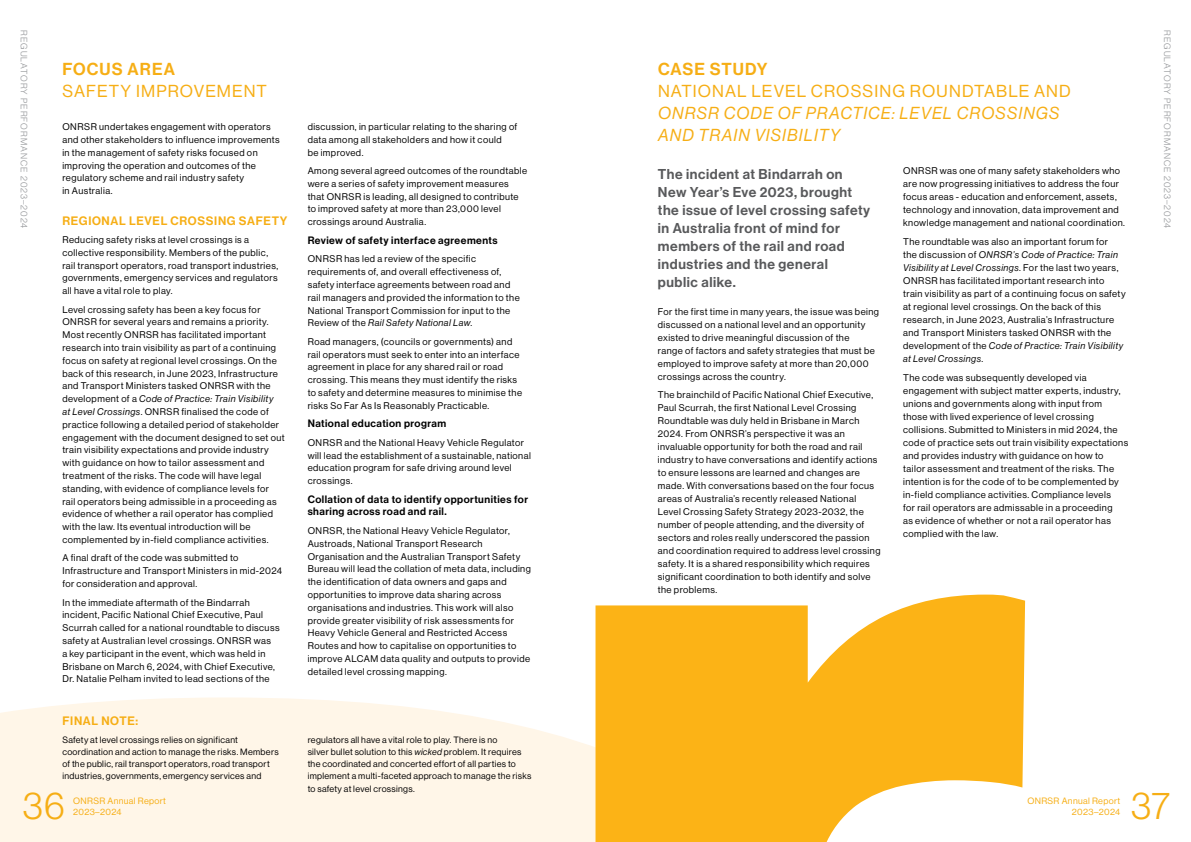
<style>
.page{position:relative;width:1191px;height:842px;background:#fff}
.page>*{position:absolute;margin:0;border:0;box-sizing:border-box;transform-origin:0 0}
.t1{font:38px "N Haas Grotesk DS Pro 45 Lt";color:#f6ae15}
.t2{font:17px/22px "N Haas Grotesk DS Pro 56 It";letter-spacing:.065em;color:#f6ae15}
.t3{font:17px "N Haas Grotesk DS Pro 55 Rg";letter-spacing:.065em;color:#f6ae15}
.t4{font:17px "N Haas Grotesk DS Pro 65 Md";letter-spacing:.06em;color:#f6ae15}
.t5{font:14px/18px "N Haas Grotesk DS Pro 65 Md";letter-spacing:.04em;color:#58595b}
.t6{font:12px "N Haas Grotesk DS Pro 65 Md";letter-spacing:.055em;color:#f6ae15}
.t7{font:10.5px/12.8px "N Haas Grotesk DS Pro 65 Md";letter-spacing:.045em;color:#000}
.t8{font:9.5px/12.8px "N Haas Grotesk DS Pro 55 Rg";letter-spacing:.045em;color:#000}
.t9{font:9.5px/13px "N Haas Grotesk DS Pro 56 It";letter-spacing:.045em;color:#000}
.t10{font:9px/12px "N Haas Grotesk DS Pro 55 Rg";letter-spacing:.035em;color:#000}
.t11{font:9px "N Haas Grotesk DS Pro 45 Lt";letter-spacing:.115em;color:#939598}
.t12{font:9px/11px "N Haas Grotesk DS Pro 55 Rg";letter-spacing:.04em;color:#f6ae15}
.s1{font-family:"N Haas Grotesk DS Pro 55 Rg"}
.s2{font-family:"N Haas Grotesk DS Pro 56 It"}
</style>
<div class="page">
<svg style="left:0;top:697px;width:595px;height:145px;background:#fff6e9"></svg>
<svg style="left:595px;top:595px;width:430px;height:247px;fill:#fcb316"></svg>
<p class="t11" style="left:29px;top:30px;width:200px;rotate:90deg">REGULATORY PERFORMANCE 2023–2024</p>
<p class="t11" style="left:1172px;top:30px;width:200px;rotate:90deg">REGULATORY PERFORMANCE 2023–2024</p>
<h2 class="t4" style="left:62px;top:60px;width:114px">FOCUS AREA</h2>
<h2 class="t3" style="left:62px;top:82px;width:206px">SAFETY IMPROVEMENT</h2>
<p class="t8" style="left:62px;top:120px;width:219px">ONRSR undertakes engagement with operators and other stakeholders to influence improvements in the management of safety risks focused on improving the operation and outcomes of the regulatory scheme and rail industry safety<br>in Australia.</p>
<p class="t6" style="left:62px;top:213px;width:226px">REGIONAL LEVEL CROSSING SAFETY</p>
<p class="t8" style="left:62px;top:233px;width:217px">Reducing safety risks at level crossings is a collective responsibility. Members of the public, rail transport operators, road transport industries, governments, emergency services and regulators all have a vital role to play.</p>
<p class="t8" style="left:62px;top:303px;width:217px">Level crossing safety has been a key focus for ONRSR for several years and remains a priority.<br>Most recently ONRSR has facilitated important research into train visibility as part of a continuing focus on safety at regional level crossings. On the back of this research, in June 2023, Infrastructure and Transport Ministers tasked ONRSR with the</p>
<p class="t9" style="left:62px;top:392px;width:212px"><span class="s1">development of a</span> Code of Practice: Train Visibility</p>
<p class="t8" style="left:62px;top:405px;width:224px"><span class="s2">at Level Crossings</span>. ONRSR finalised the code of practice following a detailed period of stakeholder engagement with the document designed to set out train visibility expectations and provide industry with guidance on how to tailor assessment and treatment of the risks. The code will have legal standing, with evidence of compliance levels for<br>rail operators being admissible in a proceeding as evidence of whether a rail operator has complied with the law. Its eventual introduction will be complemented by in-field compliance activities.</p>
<p class="t8" style="left:62px;top:552px;width:221px">A final draft of the code was submitted to<br>Infrastructure and Transport Ministers in mid-2024 for consideration and approval.</p>
<p class="t8" style="left:62px;top:596px;width:219px">In the immediate aftermath of the Bindarrah incident, Pacific National Chief Executive, Paul Scurrah called for a national roundtable to discuss safety at Australian level crossings. ONRSR was<br>a key participant in the event, which was held in Brisbane on March 6, 2024, with Chief Executive, Dr. Natalie Pelham invited to lead sections of the</p>
<h2 class="t4" style="left:658px;top:60px;width:111px">CASE STUDY</h2>
<h2 class="t3" style="left:658px;top:82px;width:414px">NATIONAL LEVEL CROSSING ROUNDTABLE AND</h2>
<h2 class="t2" style="left:658px;top:103px;width:403px">ONRSR CODE OF PRACTICE: LEVEL CROSSINGS<br>AND TRAIN VISIBILITY</h2>
<h3 class="t5" style="left:658px;top:166px;width:214px">The incident at Bindarrah on<br>New Year’s Eve 2023, brought the issue of level crossing safety in Australia front of mind for members of the rail and road industries and the general public alike.</h3>
<p class="t8" style="left:658px;top:305px;width:223px">For the first time in many years, the issue was being discussed on a national level and an opportunity existed to drive meaningful discussion of the<br>range of factors and safety strategies that must be employed to improve safety at more than 20,000 crossings across the country.</p>
<p class="t8" style="left:658px;top:388px;width:224px">The brainchild of Pacific National Chief Executive, Paul Scurrah, the first National Level Crossing Roundtable was duly held in Brisbane in March 2024. From ONRSR’s perspective it was an invaluable opportunity for both the road and rail industry to have conversations and identify actions to ensure lessons are learned and changes are made. With conversations based on the four focus areas of Australia’s recently released National Level Crossing Safety Strategy 2023-2032, the number of people attending, and the diversity of sectors and roles really underscored the passion and coordination required to address level crossing safety. It is a shared responsibility which requires significant coordination to both identify and solve the problems.</p>
<p class="t8" style="left:308px;top:120px;width:211px">discussion, in particular relating to the sharing of data among all stakeholders and how it could<br>be improved.</p>
<p class="t8" style="left:308px;top:164px;width:221px">Among several agreed outcomes of the roundtable were a series of safety improvement measures that ONRSR is leading, all designed to contribute to improved safety at more than 23,000 level crossings around Australia.</p>
<p class="t7" style="left:308px;top:234px;width:191px">Review of safety interface agreements</p>
<p class="t8" style="left:308px;top:253px;width:213px">ONRSR has led a review of the specific requirements of, and overall effectiveness of, safety interface agreements between road and rail managers and provided the information to the National Transport Commission for input to the</p>
<p class="t9" style="left:308px;top:317px;width:166px"><span class="s1">Review of the</span> Rail Safety National Law<span class="s1">.</span></p>
<p class="t8" style="left:308px;top:335px;width:216px">Road managers, (councils or governments) and rail operators must seek to enter into an interface agreement in place for any shared rail or road crossing. This means they must identify the risks to safety and determine measures to minimise the risks So Far As Is Reasonably Practicable.</p>
<p class="t7" style="left:308px;top:417px;width:140px">National education program</p>
<p class="t8" style="left:308px;top:436px;width:225px">ONRSR and the National Heavy Vehicle Regulator will lead the establishment of a sustainable, national education program for safe driving around level crossings.</p>
<p class="t7" style="left:308px;top:493px;width:222px">Collation of data to identify opportunities for sharing across road and rail.</p>
<p class="t8" style="left:308px;top:524px;width:225px">ONRSR, the National Heavy Vehicle Regulator, Austroads, National Transport Research Organisation and the Australian Transport Safety Bureau will lead the collation of meta data, including the identification of data owners and gaps and opportunities to improve data sharing across organisations and industries. This work will also provide greater visibility of risk assessments for Heavy Vehicle General and Restricted Access Routes and how to capitalise on opportunities to improve ALCAM data quality and outputs to provide detailed level crossing mapping.</p>
<p class="t8" style="left:903px;top:164px;width:223px">ONRSR was one of many safety stakeholders who are now progressing initiatives to address the four focus areas - education and enforcement, assets, technology and innovation, data improvement and knowledge management and national coordination.</p>
<p class="t8" style="left:903px;top:235px;width:206px">The roundtable was also an important forum for</p>
<p class="t9" style="left:903px;top:248px;width:217px"><span class="s1">the discussion of</span> ONRSR’s Code of Practice: Train<br>Visibility at Level Crossings<span class="s1">. For the last two years,</span></p>
<p class="t8" style="left:903px;top:274px;width:224px">ONRSR has facilitated important research into train visibility as part of a continuing focus on safety at regional level crossings. On the back of this research, in June 2023, Australia’s Infrastructure and Transport Ministers tasked ONRSR with the</p>
<p class="t9" style="left:903px;top:339px;width:221px"><span class="s1">development of the</span> Code of Practice: Train Visibility at Level Crossings<span class="s1">.</span></p>
<p class="t8" style="left:903px;top:371px;width:226px">The code was subsequently developed via engagement with subject matter experts, industry, unions and governments along with input from those with lived experience of level crossing collisions. Submitted to Ministers in mid 2024, the code of practice sets out train visibility expectations and provides industry with guidance on how to<br>tailor assessment and treatment of the risks. The intention is for the code of to be complemented by in-field compliance activities. Compliance levels<br>for rail operators are admissable in a proceeding<br>as evidence of whether or not a rail operator has complied with the law.</p>
<p class="t6" style="left:62px;top:714px;width:77px">FINAL NOTE:</p>
<p class="t10" style="left:62px;top:734px;width:218px">Safety at level crossings relies on significant coordination and action to manage the risks. Members of the public, rail transport operators, road transport industries, governments, emergency services and</p>
<p class="t10" style="left:308px;top:734px;width:225px">regulators all have a vital role to play. There is no<br>silver bullet solution to this <span class="s2">wicked</span> problem. It requires the coordinated and concerted effort of all parties to implement a multi-faceted approach to manage the risks</p>
<p class="t10" style="left:308px;top:783px;width:109px">to safety at level crossings.</p>
<h1 class="t1" style="left:23px;top:784px;width:43px">36</h1>
<h1 class="t1" style="left:1131px;top:784px;width:41px">37</h1>
<p class="t12" style="left:73px;top:795px;width:94px">ONRSR Annual Report<br>2023–2024</p>
<p class="t12" style="left:1027px;top:795px;width:94px;text-align:right">ONRSR Annual Report<br>2023–2024</p>
</div>
